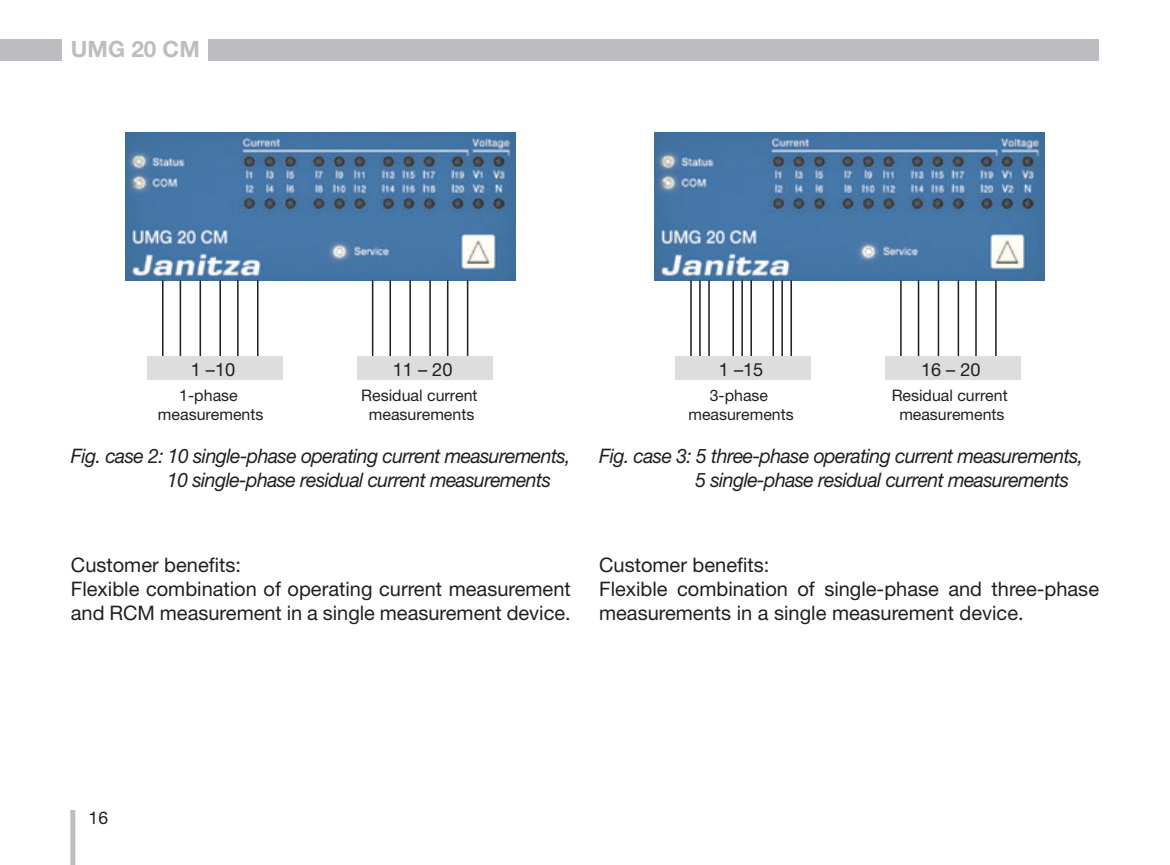
<style>
.page{position:relative;width:1170px;height:865px;background:#fff}
.page>*{position:absolute;margin:0;border:0;box-sizing:border-box;transform-origin:0 0}
.t1{font:700 22.5px "Helvetica Neue LT";color:#bcbdc0}
._8pt-Blocksatz{font:20px/24px "Helvetica Neue LT";color:#231f20}
._8_Abbildung__kursiv{font:italic 20px "Helvetica Neue LT";letter-spacing:-.03em;color:#231f20}
.t2{font:18.25px "Helvetica Neue LT";color:#231f20}
.t3{font:17.5px "Helvetica Neue LT";color:#231f20}
.t4{font:16px/19.2px "Helvetica Neue LT";color:#231f20;text-align:center}
</style>
<div class="page">
<div style="left:70px;top:810px;width:5px;height:55px;background:#bcbdc0"></div>
<div style="left:208px;top:39px;width:890px;height:21px;background:#bcbdc0"></div>
<div style="left:0;top:39px;width:62px;height:21px;background:#bcbdc0"></div>
<img style="left:126px;top:132px;width:390px;height:148px">
<hr style="left:162px;top:280px;width:1px;height:88px;background:#231f20">
<hr style="left:372px;top:280px;width:1px;height:88px;background:#231f20">
<hr style="left:219px;top:280px;width:2px;height:88px;background:#231f20">
<hr style="left:429px;top:280px;width:2px;height:88px;background:#231f20">
<hr style="left:180px;top:280px;width:1px;height:88px;background:#231f20">
<hr style="left:389px;top:280px;width:2px;height:88px;background:#231f20">
<hr style="left:237px;top:280px;width:1px;height:88px;background:#231f20">
<hr style="left:447px;top:280px;width:1px;height:88px;background:#231f20">
<hr style="left:199px;top:280px;width:2px;height:88px;background:#231f20">
<hr style="left:409px;top:280px;width:2px;height:88px;background:#231f20">
<hr style="left:257px;top:280px;width:1px;height:88px;background:#231f20">
<hr style="left:467px;top:280px;width:1px;height:88px;background:#231f20">
<div style="left:147px;top:357px;width:136px;height:23px;background:#dcdddf"></div>
<div style="left:357px;top:357px;width:135px;height:23px;background:#dcdddf"></div>
<img style="left:654px;top:132px;width:390px;height:148px">
<hr style="left:900px;top:280px;width:1px;height:88px;background:#231f20">
<hr style="left:957px;top:280px;width:2px;height:88px;background:#231f20">
<hr style="left:917px;top:280px;width:2px;height:88px;background:#231f20">
<hr style="left:975px;top:280px;width:1px;height:88px;background:#231f20">
<hr style="left:690px;top:280px;width:1px;height:88px;background:#231f20">
<hr style="left:699px;top:280px;width:1px;height:88px;background:#231f20">
<hr style="left:708px;top:280px;width:1px;height:88px;background:#231f20">
<hr style="left:732px;top:280px;width:2px;height:88px;background:#231f20">
<hr style="left:741px;top:280px;width:1px;height:88px;background:#231f20">
<hr style="left:750px;top:280px;width:2px;height:88px;background:#231f20">
<hr style="left:772px;top:280px;width:2px;height:88px;background:#231f20">
<hr style="left:781px;top:280px;width:1px;height:88px;background:#231f20">
<hr style="left:790px;top:280px;width:2px;height:88px;background:#231f20">
<hr style="left:937px;top:280px;width:2px;height:88px;background:#231f20">
<hr style="left:995px;top:280px;width:1px;height:88px;background:#231f20">
<div style="left:675px;top:357px;width:136px;height:23px;background:#dcdddf"></div>
<div style="left:884px;top:357px;width:136px;height:23px;background:#dcdddf"></div>
<p class="t1" style="left:71px;top:35px;width:130px">UMG 20 CM</p>
<p class="t2" style="left:191px;top:359px;width:46px">1 –10</p>
<p class="t2" style="left:392px;top:359px;width:61px">11 – 20</p>
<p class="t4" style="left:361px;top:385px;width:118px">Residual current measurements</p>
<p class="_8_Abbildung__kursiv" style="left:71px;top:444px;width:501px">Fig. case 2: 10 single-phase operating current measurements,</p>
<p class="_8_Abbildung__kursiv" style="left:167px;top:468px;width:385px">10 single-phase residual current measurements</p>
<p class="t4" style="left:158px;top:385px;width:107px">1-phase measurements</p>
<p class="_8pt-Blocksatz" style="left:71px;top:553px;width:172px">Customer benefits:</p>
<p class="_8pt-Blocksatz" style="left:71px;top:577px;width:501px">Flexible combination of operating current measurement and RCM measurement in a single measurement device.</p>
<p class="t2" style="left:718px;top:359px;width:46px">1 –15</p>
<p class="t2" style="left:920px;top:359px;width:61px">16 – 20</p>
<p class="t4" style="left:891px;top:385px;width:117px">Residual current measurements</p>
<p class="_8_Abbildung__kursiv" style="left:599px;top:444px;width:485px">Fig. case 3: 5 three-phase operating current measurements,</p>
<p class="_8_Abbildung__kursiv" style="left:695px;top:468px;width:375px">5 single-phase residual current measurements</p>
<p class="t4" style="left:688px;top:385px;width:107px">3-phase measurements</p>
<p class="_8pt-Blocksatz" style="left:599px;top:553px;width:172px">Customer benefits:</p>
<p class="_8pt-Blocksatz" style="left:599px;top:577px;width:501px">Flexible combination of single-phase and three-phase measurements in a single measurement device.</p>
<p class="t3" style="left:89px;top:807px;width:21px">16</p>
</div>
